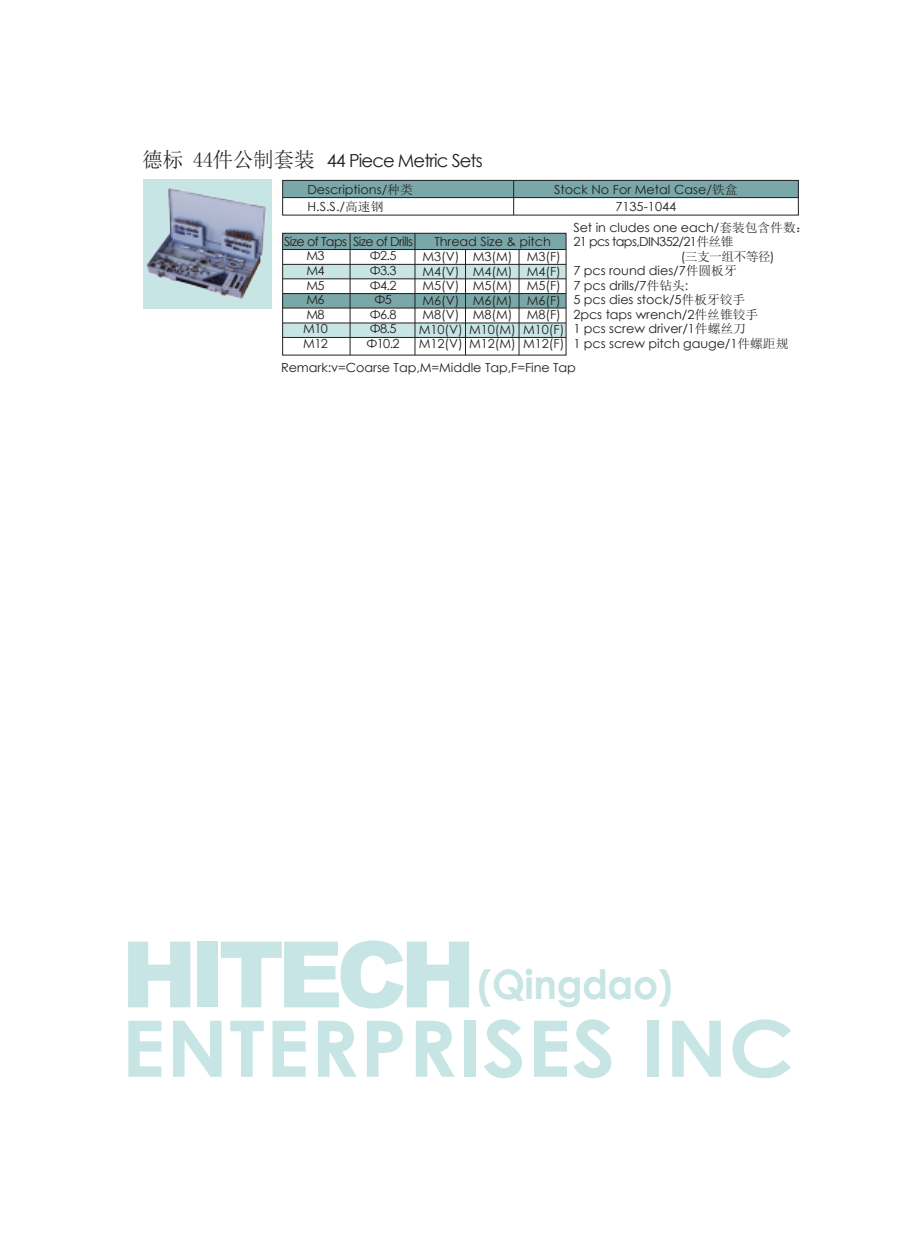
<style>
.page{position:relative;width:919px;height:1238px;background:#fff}
.page>*{position:absolute;margin:0;border:0;box-sizing:border-box;transform-origin:0 0}
.t1{font:900 91.8px "Arial";letter-spacing:-.075em;color:#c8e5e5}
.t2{font:700 78px "Century Gothic";letter-spacing:.01em;color:#c8e5e5;scale:1.08 1}
.t3{font:700 40.5px "Century Gothic";letter-spacing:-.01em;color:#c8e5e5}
.t4{font:18px "Century Gothic";letter-spacing:-.05em;color:#231f20}
.t5{font:12.6px/14.5px "Century Gothic";letter-spacing:-.005em;color:#231f20}
.t6{font:12.6px/14.5px "Century Gothic";letter-spacing:-.05em;color:#231f20;text-align:center}
.t7{font:12.6px "CT Zhong Yuan SJ";letter-spacing:-.05em;color:#231f20}
.s1{font-family:"CT Zhong Yuan SJ";font-size:21px}
.s2{font-family:"CT Zhong Yuan SJ"}
.s3{font-family:"Century Gothic"}
</style>
<div class="page">
<div style="left:282px;top:264px;width:284px;height:14px;background:#c8e5e5"></div>
<div style="left:282px;top:233px;width:284px;height:17px;background:#7aa7a8"></div>
<hr style="left:282px;top:249px;width:284px;height:1px;background:#231f20">
<hr style="left:282px;top:264px;width:284px;height:1px;background:#231f20">
<hr style="left:282px;top:278px;width:284px;height:1px;background:#231f20">
<div style="left:282px;top:293px;width:284px;height:15px;background:#7aa7a8"></div>
<hr style="left:282px;top:293px;width:284px;height:1px;background:#231f20">
<hr style="left:282px;top:308px;width:284px;height:1px;background:#231f20">
<div style="left:282px;top:323px;width:284px;height:14px;background:#c8e5e5"></div>
<hr style="left:282px;top:322px;width:284px;height:1px;background:#231f20">
<hr style="left:282px;top:337px;width:284px;height:1px;background:#231f20">
<hr style="left:414px;top:233px;width:1px;height:122px;background:#231f20">
<hr style="left:349px;top:233px;width:1px;height:122px;background:#231f20">
<hr style="left:465px;top:249px;width:1px;height:106px;background:#231f20">
<hr style="left:518px;top:249px;width:1px;height:106px;background:#231f20">
<div style="left:282px;top:233px;width:284px;height:122px;border:1px solid #231f20"></div>
<div style="left:143px;top:180px;width:128px;height:129px;background:#c8e5e5"></div>
<img style="left:146px;top:188px;width:120px;height:111px">
<div style="left:282px;top:180px;width:516px;height:18px;background:#7aa7a8"></div>
<hr style="left:282px;top:197px;width:516px;height:1px;background:#231f20">
<hr style="left:513px;top:180px;width:1px;height:35px;background:#231f20">
<div style="left:282px;top:180px;width:516px;height:35px;border:1px solid #231f20"></div>
<h3 class="t4" style="left:142px;top:148px;width:342px"><span class="s1">德标 44件公制套装</span> 44 Piece Metric Sets</h3>
<p class="t5" style="left:307px;top:181px;width:107px;line-height:16.5px">Descriptions/<span class="s2">种类<br></span>H.S.S./<span class="s2">高速钢</span></p>
<p class="t5" style="left:554px;top:181px;width:185px;line-height:16.5px;text-align:center">Stock No For Metal Case/<span class="s2">铁盒<br></span>7135-1044</p>
<p class="t5" style="left:434px;top:234px;width:118px">Thread Size &amp; pitch</p>
<p class="t6" style="left:284px;top:234px;width:64px">Size of Taps<br>M3<br>M4<br>M5<br>M6<br>M8<br>M10<br>M12</p>
<p class="t6" style="left:353px;top:234px;width:61px">Size of Drills<br>Φ2.5<br>Φ3.3<br>Φ4.2<br>Φ5<br>Φ6.8<br>Φ8.5<br>Φ10.2</p>
<p class="t5" style="left:419px;top:249px;width:46px">M3(V)<br>M4(V)<br>M5(V)<br>M6(V)<br>M8(V)<br>M10(V)<br>M12(V)</p>
<p class="t5" style="left:469px;top:249px;width:48px">M3(M)<br>M4(M)<br>M5(M)<br>M6(M)<br>M8(M)<br>M10(M)<br>M12(M)</p>
<p class="t5" style="left:523px;top:249px;width:43px">M3(F)<br>M4(F)<br>M5(F)<br>M6(F)<br>M8(F)<br>M10(F)<br>M12(F)</p>
<p class="t5" style="left:573px;top:219px;width:236px">Set in cludes one each/<span class="s2">套装包含件数：<br></span>21 pcs taps,DIN352/21<span class="s2">件丝锥</span></p>
<p class="t7" style="left:680px;top:250px;width:95px"><span class="s3">(</span>三支一组不等径<span class="s3">)</span></p>
<p class="t5" style="left:573px;top:263px;width:216px">7 pcs round dies/7<span class="s2">件圆板牙<br></span>7 pcs drills/7<span class="s2">件钻头</span>:<br>5 pcs dies stock/5<span class="s2">件板牙铰手<br></span>2pcs taps wrench/2<span class="s2">件丝锥铰手<br></span>1 pcs screw driver/1<span class="s2">件螺丝刀<br></span>1 pcs screw pitch gauge/1<span class="s2">件螺距规</span></p>
<p class="t5" style="left:281px;top:360px;width:296px">Remark:v=Coarse Tap,M=Middle Tap,F=Fine Tap</p>
<h1 class="t1" style="left:121px;top:907px;width:356px">HITECH</h1>
<h3 class="t3" style="left:477px;top:953px;width:197px">(Qingdao)</h3>
<h2 class="t2" style="left:121px;top:989px;width:624px">ENTERPRISES INC</h2>
</div>
